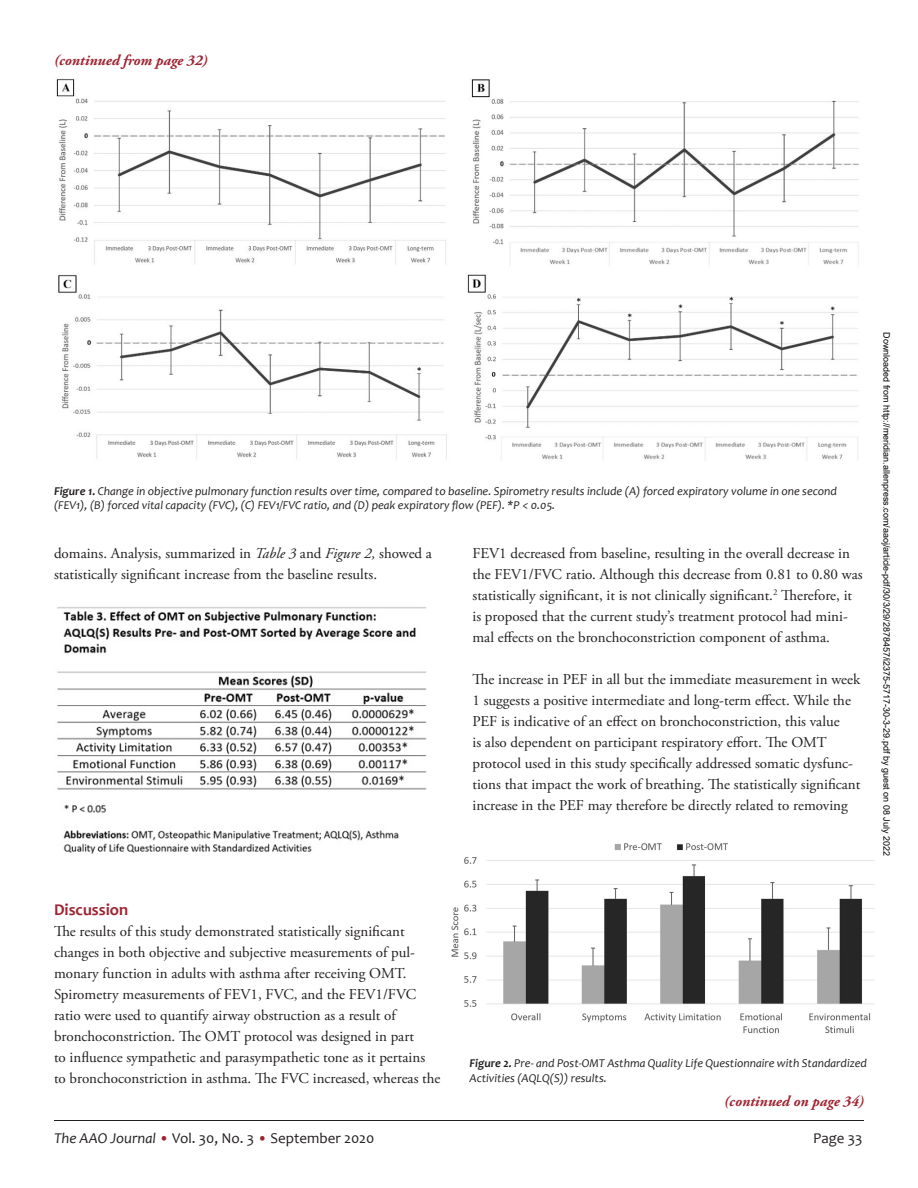
<style>
.page{position:relative;width:918px;height:1188px;background:#fff}
.page>*{position:absolute;margin:0;border:0;box-sizing:border-box;transform-origin:0 0}
.Section_header{font:700 16.5px "Candara";color:#9f2331}
.Body_Text_-_AAOJ{font:15px/21px "Adobe Garamond Pro";color:#231f20}
.t1{font:15px "Candara";color:#231f20}
.Cont_from{font:italic 700 15px "Adobe Garamond Pro";color:#9f2331}
.Continued_on{font:italic 700 15px "Adobe Garamond Pro";color:#9f2331}
.t2{font:italic 12px/14.4px "Candara";color:#231f20}
.t3{font:9px "Arial";color:#000}
.s1{font-weight:700}
.s2{font-style:italic}
.s3{color:#9f2331}
</style>
<div class="page">
<img style="left:56px;top:79px;width:803px;height:381px">
<img style="left:451px;top:843px;width:424px;height:191px">
<img style="left:57px;top:607px;width:370px;height:247px">
<hr style="left:54px;top:1120px;width:810px;height:1px;background:#231f20">
<p class="Cont_from" style="left:54px;top:51px;width:155px">(continued from page 32)</p>
<p class="t2" style="left:54px;top:484px;width:784px"><span class="s1">Figure 1.</span> Change in objective pulmonary function results over time, compared to baseline. Spirometry results include (A) forced expiratory volume in one second (FEV1), (B) forced vital capacity (FVC), (C) FEV1/FVC ratio, and (D) peak expiratory flow (PEF). *P &lt; 0.05.</p>
<p class="Body_Text_-_AAOJ" style="left:54px;top:543px;width:380px">domains. Analysis, summarized in <span class="s2">Table 3</span> and <span class="s2">Figure 2,</span> showed a statistically significant increase from the baseline results.</p>
<p class="Body_Text_-_AAOJ" style="left:472px;top:543px;width:392px">FEV1 decreased from baseline, resulting in the overall decrease in the FEV1/FVC ratio. Although this decrease from 0.81 to 0.80 was statistically significant, it is not clinically significant.<sup>2</sup> Therefore, it is proposed that the current study’s treatment protocol had mini&shy;mal effects on the bronchoconstriction component of asthma.</p>
<p class="Body_Text_-_AAOJ" style="left:472px;top:669px;width:389px">The increase in PEF in all but the immediate measurement in week 1 suggests a positive intermediate and long-term effect. While the PEF is indicative of an effect on bronchoconstriction, this value<br>is also dependent on participant respiratory effort. The OMT protocol used in this study specifically addressed somatic dysfunc&shy;tions that impact the work of breathing. The statistically significant increase in the PEF may therefore be directly related to removing</p>
<p class="t3" style="left:890px;top:332px;width:525px;rotate:90deg">Downloaded from http://meridian.allenpress.com/aaoj/article-pdf/30/3/29/2878457/i2375-5717-30-3-29.pdf by guest on 08 July 2022</p>
<p class="Section_header" style="left:54px;top:899px;width:76px">Discussion</p>
<p class="Body_Text_-_AAOJ" style="left:54px;top:921px;width:388px">The results of this study demonstrated statistically significant changes in both objective and subjective measurements of pul&shy;monary function in adults with asthma after receiving OMT.<br>Spirometry measurements of FEV1, FVC, and the FEV1/FVC ratio were used to quantify airway obstruction as a result of bronchoconstriction. The OMT protocol was designed in part<br>to influence sympathetic and parasympathetic tone as it pertains to bronchoconstriction in asthma. The FVC increased, whereas the</p>
<p class="t2" style="left:470px;top:1056px;width:399px"><span class="s1">Figure 2.</span> Pre- and Post-OMT Asthma Quality Life Questionnaire with Standardized<br>Activities (AQLQ(S)) results.</p>
<p class="Continued_on" style="left:724px;top:1093px;width:141px">(continued on page 34)</p>
<p class="t1" style="left:54px;top:1129px;width:322px"><span class="s2">The AAO Journal</span> <span class="s3">•</span> Vol. 30, No. 3 <span class="s3">•</span> September 2020</p>
<p class="t1" style="left:813px;top:1129px;width:51px">Page 33</p>
</div>
